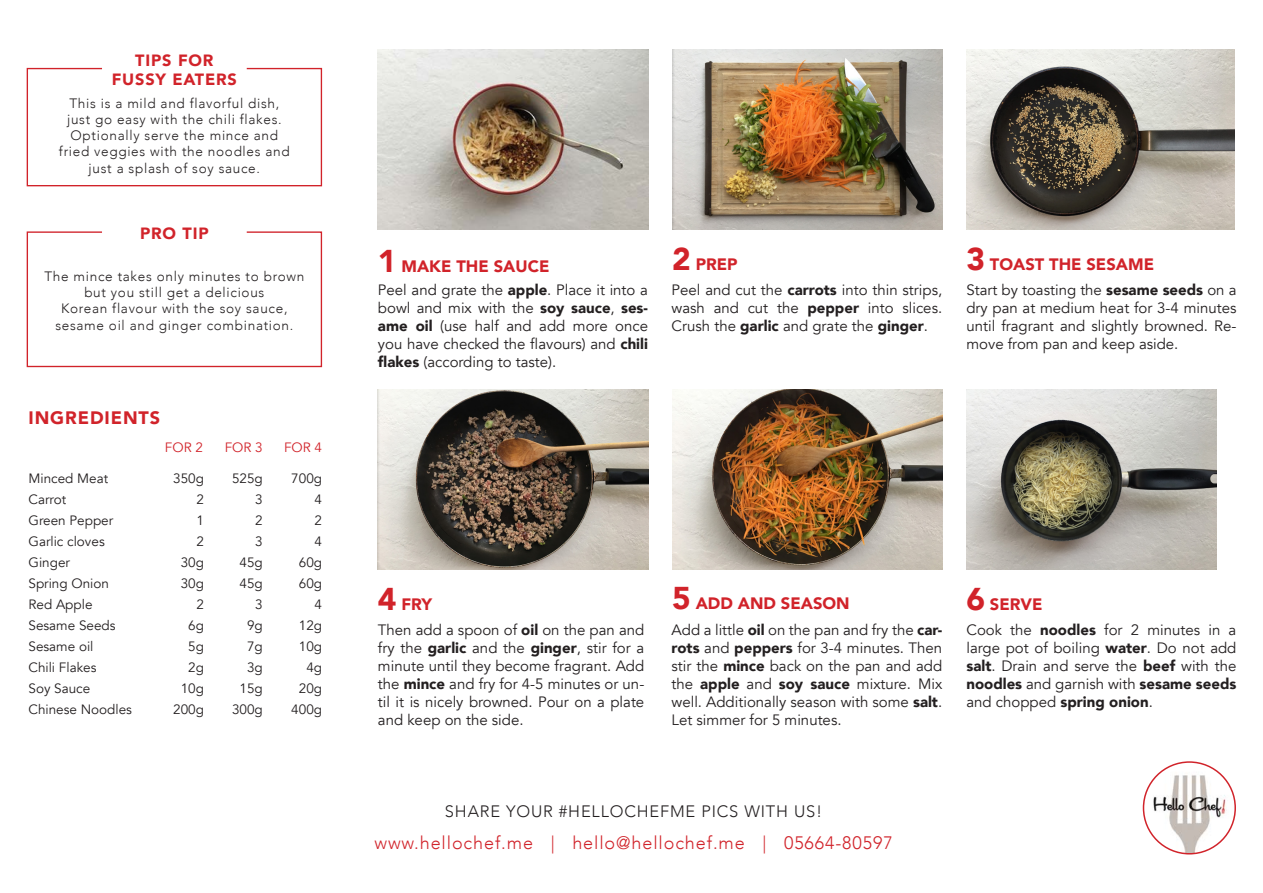
<style>
.page{position:relative;width:1263px;height:893px;background:#fff}
.page>*{position:absolute;margin:0;border:0;box-sizing:border-box;transform-origin:0 0}
.t1{font:300 18px "Avenir";letter-spacing:.05em;color:#d1232a}
.t2{font:900 18px "Avenir";letter-spacing:.05em;color:#d1232a}
.t3{font:900 16.5px "Avenir";color:#d1232a}
.t4{font:300 16.5px "Avenir";letter-spacing:.05em;color:#231f20}
.t5{font:900 16.35px "Avenir";letter-spacing:.05em;color:#d1232a}
.t6{font:15px/18px "Avenir";color:#231f20;text-align:justify}
.t7{font:300 13.65px/16.4px "Avenir";letter-spacing:.05em;color:#231f20;text-align:center}
.t8{font:13.5px "Avenir";color:#231f20}
.t9{font:13.5px "Avenir";color:#d1232a}
.s1{font-size:31.5px}
.s2{font-weight:900}
</style>
<div class="page">
<img style="left:378px;top:50px;width:270px;height:180px">
<img style="left:378px;top:389px;width:270px;height:180px">
<img style="left:966px;top:50px;width:268px;height:180px">
<img style="left:1143px;top:762px;width:92px;height:92px;border-radius:46px">
<div style="left:1143px;top:761px;width:93px;height:93px;border:2px solid #d1232a;border-radius:50%"></div>
<div style="left:27px;top:68px;width:295px;height:118px;border:1px solid #d1232a"></div>
<div style="left:102px;top:47px;width:145px;height:46px;background:#fff"></div>
<div style="left:27px;top:231px;width:295px;height:136px;border:1px solid #d1232a"></div>
<div style="left:102px;top:211px;width:145px;height:46px;background:#fff"></div>
<img style="left:672px;top:50px;width:270px;height:180px">
<img style="left:672px;top:389px;width:270px;height:180px">
<img style="left:966px;top:389px;width:251px;height:180px">
<p class="t5" style="left:135px;top:46px;width:80px">TIPS FOR</p>
<p class="t5" style="left:112px;top:65px;width:127px">FUSSY EATERS</p>
<p class="t7" style="left:59px;top:95px;width:232px">This is a mild and flavorful dish, just go easy with the chili flakes.<br>Optionally serve the mince and fried veggies with the noodles and just a splash of soy sauce.</p>
<p class="t5" style="left:140px;top:219px;width:70px">PRO TIP</p>
<p class="t7" style="left:45px;top:268px;width:261px">The mince takes only minutes to brown but you still get a delicious</p>
<p class="t7" style="left:61px;top:300px;width:228px">Korean flavour with the soy sauce,</p>
<p class="t7" style="left:55px;top:317px;width:240px">sesame oil and ginger combination.</p>
<p class="t2" style="left:28px;top:402px;width:133px">INGREDIENTS</p>
<p class="t8" style="left:28px;top:470px;width:81px">Minced Meat</p>
<p class="t8" style="left:28px;top:491px;width:39px">Carrot</p>
<p class="t8" style="left:28px;top:512px;width:86px">Green Pepper</p>
<p class="t8" style="left:28px;top:533px;width:78px">Garlic cloves</p>
<p class="t8" style="left:28px;top:554px;width:43px">Ginger</p>
<p class="t8" style="left:28px;top:575px;width:82px">Spring Onion</p>
<p class="t8" style="left:28px;top:596px;width:66px">Red Apple</p>
<p class="t8" style="left:28px;top:617px;width:89px">Sesame Seeds</p>
<p class="t8" style="left:28px;top:638px;width:67px">Sesame oil</p>
<p class="t8" style="left:28px;top:659px;width:69px">Chili Flakes</p>
<p class="t8" style="left:28px;top:680px;width:63px">Soy Sauce</p>
<p class="t8" style="left:28px;top:701px;width:105px">Chinese Noodles</p>
<p class="t9" style="left:165px;top:439px;width:40px">FOR 2</p>
<p class="t9" style="left:225px;top:439px;width:40px">FOR 3</p>
<p class="t8" style="left:232px;top:470px;width:32px">525g</p>
<p class="t8" style="left:255px;top:491px;width:9px">3</p>
<p class="t8" style="left:255px;top:512px;width:9px">2</p>
<p class="t8" style="left:255px;top:533px;width:9px">3</p>
<p class="t8" style="left:239px;top:554px;width:25px">45g</p>
<p class="t8" style="left:239px;top:575px;width:25px">45g</p>
<p class="t8" style="left:255px;top:596px;width:9px">3</p>
<p class="t8" style="left:247px;top:617px;width:17px">9g</p>
<p class="t8" style="left:247px;top:638px;width:17px">7g</p>
<p class="t8" style="left:247px;top:659px;width:17px">3g</p>
<p class="t8" style="left:239px;top:680px;width:25px">15g</p>
<p class="t8" style="left:232px;top:701px;width:32px">300g</p>
<p class="t8" style="left:173px;top:470px;width:32px">350g</p>
<p class="t8" style="left:197px;top:491px;width:9px">2</p>
<p class="t8" style="left:197px;top:512px;width:9px">1</p>
<p class="t8" style="left:197px;top:533px;width:9px">2</p>
<p class="t8" style="left:181px;top:554px;width:25px">30g</p>
<p class="t8" style="left:181px;top:575px;width:25px">30g</p>
<p class="t8" style="left:197px;top:596px;width:9px">2</p>
<p class="t8" style="left:188px;top:617px;width:17px">6g</p>
<p class="t8" style="left:188px;top:638px;width:17px">5g</p>
<p class="t8" style="left:188px;top:659px;width:17px">2g</p>
<p class="t8" style="left:181px;top:680px;width:25px">10g</p>
<p class="t8" style="left:173px;top:701px;width:32px">200g</p>
<p class="t9" style="left:284px;top:439px;width:40px">FOR 4</p>
<p class="t8" style="left:291px;top:470px;width:32px">700g</p>
<p class="t8" style="left:315px;top:491px;width:9px">4</p>
<p class="t8" style="left:315px;top:512px;width:9px">2</p>
<p class="t8" style="left:315px;top:533px;width:9px">4</p>
<p class="t8" style="left:299px;top:554px;width:25px">60g</p>
<p class="t8" style="left:299px;top:575px;width:25px">60g</p>
<p class="t8" style="left:315px;top:596px;width:9px">4</p>
<p class="t8" style="left:299px;top:617px;width:25px">12g</p>
<p class="t8" style="left:299px;top:638px;width:25px">10g</p>
<p class="t8" style="left:306px;top:659px;width:17px">4g</p>
<p class="t8" style="left:299px;top:680px;width:25px">20g</p>
<p class="t8" style="left:291px;top:701px;width:32px">400g</p>
<p class="t3" style="left:378px;top:252px;width:173px"><span class="s1">1</span> MAKE THE SAUCE</p>
<p class="t6" style="left:378px;top:281px;width:272px">Peel and grate the <span class="s2">apple</span>. Place it into a bowl and mix with the <span class="s2">soy sauce</span>, <span class="s2">ses&shy;ame oil</span> (use half and add more once you have checked the flavours) and <span class="s2">chili flakes</span> (according to taste).</p>
<p class="t3" style="left:672px;top:250px;width:67px"><span class="s1">2</span> PREP</p>
<p class="t6" style="left:671px;top:281px;width:272px">Peel and cut the <span class="s2">carrots</span> into thin strips, wash and cut the <span class="s2">pepper</span> into slices.<br>Crush the <span class="s2">garlic</span> and grate the <span class="s2">ginger</span>.</p>
<p class="t3" style="left:966px;top:250px;width:189px"><span class="s1">3</span> TOAST THE SESAME</p>
<p class="t6" style="left:966px;top:281px;width:272px">Start by toasting the <span class="s2">sesame seeds</span> on a dry pan at medium heat for 3-4 minutes until fragrant and slightly browned. Re&shy;move from pan and keep aside.</p>
<p class="t3" style="left:378px;top:590px;width:56px"><span class="s1">4</span> FRY</p>
<p class="t6" style="left:378px;top:621px;width:268px">Then add a spoon of <span class="s2">oil</span> on the pan and fry the <span class="s2">garlic</span> and the <span class="s2">ginger</span>, stir for a minute until they become fragrant. Add the <span class="s2">mince</span> and fry for 4-5 minutes or un&shy;til it is nicely browned. Pour on a plate and keep on the side.</p>
<p class="t3" style="left:672px;top:589px;width:179px"><span class="s1">5</span> ADD AND SEASON</p>
<p class="t6" style="left:671px;top:621px;width:272px">Add a little <span class="s2">oil</span> on the pan and fry the <span class="s2">car&shy;rots</span> and <span class="s2">peppers</span> for 3-4 minutes. Then stir the <span class="s2">mince</span> back on the pan and add the <span class="s2">apple</span> and <span class="s2">soy sauce</span> mixture. Mix well. Additionally season with some <span class="s2">salt</span>.<br>Let simmer for 5 minutes.</p>
<p class="t3" style="left:966px;top:590px;width:78px"><span class="s1">6</span> SERVE</p>
<p class="t6" style="left:966px;top:621px;width:271px">Cook the <span class="s2">noodles</span> for 2 minutes in a large pot of boiling <span class="s2">water</span>. Do not add <span class="s2">salt</span>. Drain and serve the <span class="s2">beef</span> with the <span class="s2">noodles</span> and garnish with <span class="s2">sesame seeds </span>and chopped <span class="s2">spring onion</span>.</p>
<p class="t4" style="left:445px;top:802px;width:379px">SHARE YOUR #HELLOCHEFME PICS WITH US!</p>
<p class="t1" style="left:374px;top:832px;width:520px">www.hellochef.me | hello@hellochef.me | 05664-80597</p>
</div>
